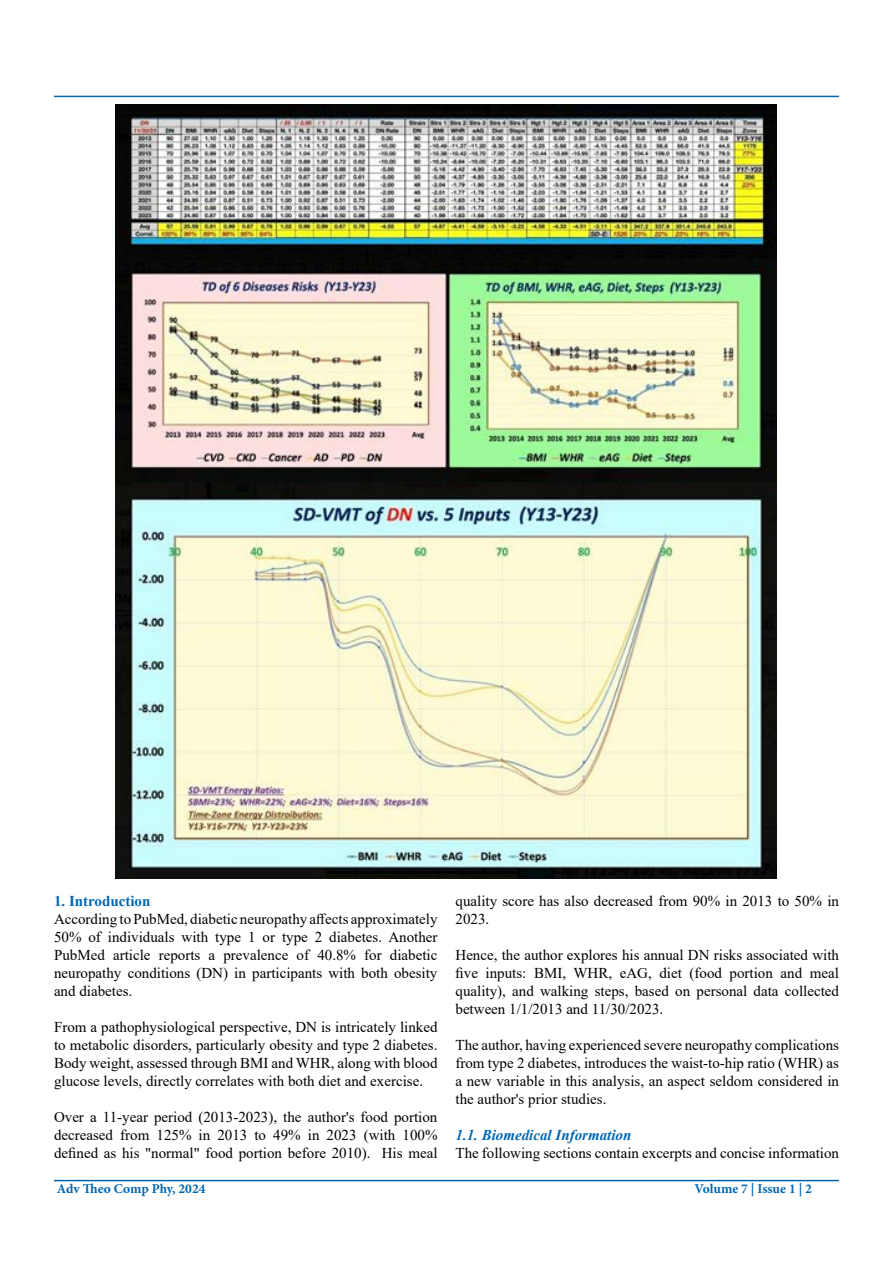
<style>
.page{position:relative;width:893px;height:1263px;background:#fff}
.page>*{position:absolute;margin:0;border:0;box-sizing:border-box;transform-origin:0 0}
.t1{font:15px/18px "Times New Roman";color:#000;text-align:justify}
.t2{font:italic 700 15px "Times New Roman";color:#0066b3}
.t3{font:700 15px "Times New Roman";color:#0066b3}
.t4{font:700 13.5px "Minion Pro";color:#0066b3}
</style>
<div class="page">
<hr style="left:54px;top:1180px;width:785px;height:1px;background:#0066b3">
<hr style="left:54px;top:96px;width:785px;height:1px;background:#0066b3">
<img style="left:115px;top:105px;width:662px;height:774px">
<p class="t3" style="left:54px;top:890px;width:98px">1. Introduction</p>
<p class="t1" style="left:54px;top:909px;width:385px">According to PubMed, diabetic neuropathy affects approximately 50% of individuals with type 1 or type 2 diabetes. Another PubMed article reports a prevalence of 40.8% for diabetic neuropathy conditions (DN) in participants with both obesity and diabetes.</p>
<p class="t1" style="left:54px;top:1017px;width:385px">From a pathophysiological perspective, DN is intricately linked to metabolic disorders, particularly obesity and type 2 diabetes.<br>Body weight, assessed through BMI and WHR, along with blood glucose levels, directly correlates with both diet and exercise.</p>
<p class="t1" style="left:54px;top:1107px;width:385px">Over a 11-year period (2013-2023), the author's food portion decreased from 125% in 2013 to 49% in 2023 (with 100% defined as his "normal" food portion before 2010). His meal</p>
<p class="t1" style="left:455px;top:891px;width:385px">quality score has also decreased from 90% in 2013 to 50% in<br>2023.</p>
<p class="t1" style="left:455px;top:945px;width:385px">Hence, the author explores his annual DN risks associated with five inputs: BMI, WHR, eAG, diet (food portion and meal quality), and walking steps, based on personal data collected between 1/1/2013 and 11/30/2023.</p>
<p class="t1" style="left:455px;top:1035px;width:385px">The author, having experienced severe neuropathy complications from type 2 diabetes, introduces the waist-to-hip ratio (WHR) as a new variable in this analysis, an aspect seldom considered in the author's prior studies.</p>
<p class="t2" style="left:455px;top:1124px;width:177px">1.1. Biomedical Information</p>
<p class="t1" style="left:455px;top:1143px;width:385px">The following sections contain excerpts and concise information</p>
<p class="t4" style="left:57px;top:1179px;width:150px">Adv Theo Comp Phy, 2024</p>
<p class="t4" style="left:694px;top:1179px;width:119px">Volume 7 | Issue 1 | 2</p>
</div>
